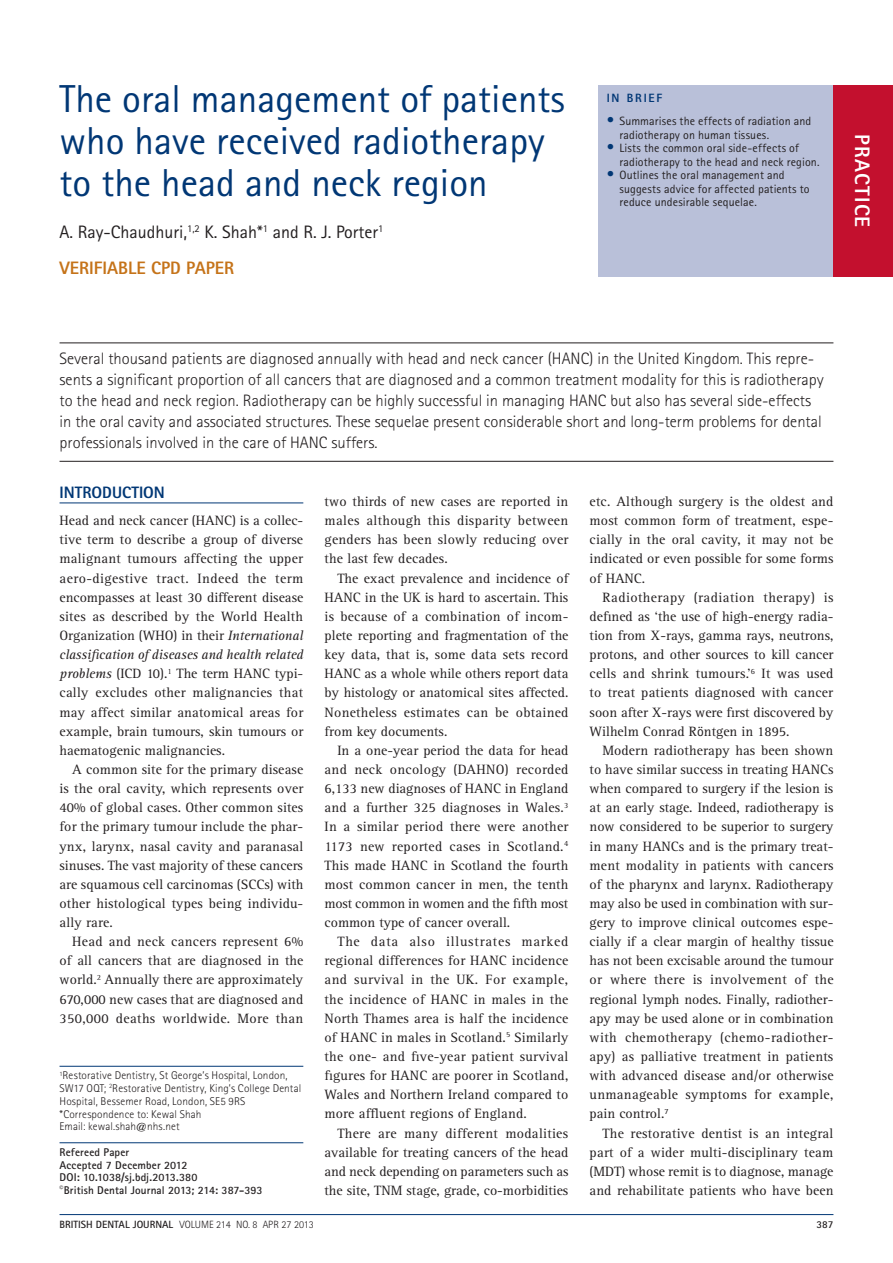
<style>
.page{position:relative;width:893px;height:1263px;background:#fff}
.page>*{position:absolute;margin:0;border:0;box-sizing:border-box;transform-origin:0 0}
.head{font:39px/42px "Rotis Sans Serif Std";color:#013775}
.t1{font:800 21px "Rotis Sans Serif Std";letter-spacing:.055em;color:#fff}
.author{font:18px "Rotis Sans Serif Std";color:#231f20}
.author-2{font:800 18px "Rotis Sans Serif Std";color:#c57319}
.abstract{font:300 16.5px/21px "Rotis Sans Serif Std";color:#231f20}
.crosshead_1{font:800 16.5px "Rotis Sans Serif Std";color:#013775}
.body{font:13.95px/19.2px "Rotis Serif Std";letter-spacing:.005em;color:#231f20;text-align:justify}
.body_fullout{font:13.95px/19.2px "Rotis Serif Std";color:#231f20;text-align:justify}
.in_brief{font:12px/13.5px "Rotis Sans Serif Std";letter-spacing:.01em;color:#231f20}
.t2{font:800 12px "Rotis Sans Serif Std";letter-spacing:.15em;color:#013775}
.author_biog{font:300 11.25px/12.8px "Rotis Sans Serif Std";letter-spacing:.01em;color:#231f20}
.article_details{font:700 11.25px/12.8px "Rotis Sans Serif Std";letter-spacing:.01em;color:#231f20}
.t3{font:300 10.5px "Rotis Sans Serif Std";color:#231f20}
.t4{font:700 10.5px "Rotis Sans Serif Std";color:#231f20}
.s1{font-size:15px;color:#013775}
.s2{font-style:italic}
.s3{font-family:"Rotis Sans Serif Std"}
.s4{font-weight:700}
</style>
<div class="page">
<hr style="left:60px;top:502px;width:243px;height:1px;background:#013775">
<hr style="left:60px;top:343px;width:773px;height:1px;background:#231f20">
<hr style="left:60px;top:461px;width:773px;height:1px;background:#231f20">
<hr style="left:60px;top:1066px;width:243px;height:1px;background:#013775">
<hr style="left:60px;top:1142px;width:243px;height:1px;background:#013775">
<div style="left:598px;top:85px;width:295px;height:191px;background:#b9c0d9"></div>
<div style="left:833px;top:85px;width:60px;height:191px;background:#c3102e"></div>
<hr style="left:60px;top:1214px;width:773px;height:1px;background:#013775">
<p class="head" style="left:60px;top:77px;width:507px">The oral management of patients who have received radiotherapy to the head and neck region</p>
<p class="author" style="left:60px;top:222px;width:325px">A. Ray-Chaudhuri,<sup>1,2</sup> K. Shah*<sup>1</sup> and R. J. Porter<sup>1</sup></p>
<p class="author-2" style="left:60px;top:257px;width:176px">VERIFIABLE CPD PAPER</p>
<p class="t2" style="left:607px;top:90px;width:57px">IN BRIEF</p>
<p class="in_brief" style="left:619px;top:114px;width:193px;text-indent:-13px"><span class="s1">•</span> Summarises the effects of radiation and radiotherapy on human tissues.</p>
<p class="in_brief" style="left:619px;top:141px;width:202px;text-indent:-13px"><span class="s1">•</span> Lists the common oral side-effects of radiotherapy to the head and neck region.</p>
<p class="in_brief" style="left:619px;top:168px;width:192px;text-indent:-13px"><span class="s1">•</span> Outlines the oral management and suggests advice for affected patients to reduce undesirable sequelae.</p>
<p class="t1" style="left:876px;top:134px;width:94px;rotate:90deg">PRACTICE</p>
<p class="abstract" style="left:60px;top:348px;width:766px">Several thousand patients are diagnosed annually with head and neck cancer (HANC) in the United Kingdom. This repre&shy;sents a significant proportion of all cancers that are diagnosed and a common treatment modality for this is radiotherapy to the head and neck region. Radiotherapy can be highly successful in managing HANC but also has several side-effects in the oral cavity and associated structures. These sequelae present considerable short and long-term problems for dental professionals involved in the care of HANC suffers.</p>
<p class="crosshead_1" style="left:60px;top:482px;width:107px">INTRODUCTION</p>
<p class="body_fullout" style="left:60px;top:511px;width:245px">Head and neck cancer (HANC) is a collec&shy;tive term to describe a group of diverse malignant tumours affecting the upper aero-digestive tract. Indeed the term encompasses at least 30 different disease sites as described by the World Health Organization (WHO) in their <span class="s2">International classification of diseases and health related problems</span> (ICD 10).<sup>1</sup> The term HANC typi&shy;cally excludes other malignancies that may affect similar anatomical areas for example, brain tumours, skin tumours or haematogenic malignancies.</p>
<p class="body" style="left:60px;top:760px;width:245px;text-indent:13px">A common site for the primary disease is the oral cavity, which represents over 40% of global cases. Other common sites for the primary tumour include the phar&shy;ynx, larynx, nasal cavity and paranasal sinuses. The vast majority of these cancers are squamous cell carcinomas (SCCs) with other histological types being individu&shy;ally rare.</p>
<p class="body" style="left:60px;top:932px;width:245px;text-indent:13px">Head and neck cancers represent 6% of all cancers that are diagnosed in the world.<sup>2</sup> Annually there are approximately 670,000 new cases that are diagnosed and 350,000 deaths worldwide. More than</p>
<p class="author_biog" style="left:60px;top:1069px;width:243px"><sup>1</sup>Restorative Dentistry, St George’s Hospital, London, SW17 OQT; <sup>2</sup>Restorative Dentistry, King’s College Dental Hospital, Bessemer Road, London, SE5 9RS *Correspondence to: Kewal Shah<br>Email: kewal.shah@nhs.net</p>
<p class="article_details" style="left:60px;top:1145px;width:205px">Refereed Paper<br>Accepted 7 December 2012<br>DOI: 10.1038/sj.bdj.2013.380<br><sup>©</sup>British Dental Journal 2013; 214: 387-393</p>
<p class="body" style="left:325px;top:492px;width:245px">two thirds of new cases are reported in males although this disparity between genders has been slowly reducing over the last few decades.</p>
<p class="body" style="left:325px;top:569px;width:245px;text-indent:13px">The exact prevalence and incidence of HANC in the UK is hard to ascertain. This is because of a combination of incom&shy;plete reporting and fragmentation of the key data, that is, some data sets record HANC as a whole while others report data by histology or anatomical sites affected.<br>Nonetheless estimates can be obtained from key documents.</p>
<p class="body" style="left:325px;top:741px;width:245px;text-indent:13px">In a one-year period the data for head and neck oncology (DAHNO) recorded 6,133 new diagnoses of HANC in England and a further 325 diagnoses in Wales.<sup>3<br></sup>In a similar period there were another 1173 new reported cases in Scotland.<sup>4<br></sup>This made HANC in Scotland the fourth most common cancer in men, the tenth most common in women and the fifth most common type of cancer overall.</p>
<p class="body" style="left:325px;top:932px;width:245px;text-indent:13px">The data also illustrates marked regional differences for HANC incidence and survival in the UK. For example, the incidence of HANC in males in the North Thames area is half the incidence of HANC in males in Scotland.<sup>5</sup> Similarly the one- and five-year patient survival figures for HANC are poorer in Scotland, Wales and Northern Ireland compared to more affluent regions of England.</p>
<p class="body" style="left:325px;top:1124px;width:245px;text-indent:13px">There are many different modalities available for treating cancers of the head and neck depending on parameters such as the site, TNM stage, grade, co-morbidities</p>
<p class="body" style="left:590px;top:492px;width:245px">etc. Although surgery is the oldest and most common form of treatment, espe&shy;cially in the oral cavity, it may not be indicated or even possible for some forms of HANC.</p>
<p class="body" style="left:590px;top:588px;width:245px;text-indent:13px">Radiotherapy (radiation therapy) is defined as ‘the use of high-energy radia&shy;tion from X‑rays, gamma rays, neutrons, protons, and other sources to kill cancer cells and shrink tumours.’<sup>6</sup> It was used to treat patients diagnosed with cancer soon after X‑rays were first discovered by Wilhelm Conrad R<span class="s3">ö</span>ntgen in 1895.</p>
<p class="body" style="left:590px;top:741px;width:245px;text-indent:13px">Modern radiotherapy has been shown to have similar success in treating HANCs when compared to surgery if the lesion is at an early stage. Indeed, radiotherapy is now considered to be superior to surgery in many HANCs and is the primary treat&shy;ment modality in patients with cancers of the pharynx and larynx. Radiotherapy may also be used in combination with sur&shy;gery to improve clinical outcomes espe&shy;cially if a clear margin of healthy tissue has not been excisable around the tumour or where there is involvement of the regional lymph nodes. Finally, radiother&shy;apy may be used alone or in combination with chemotherapy (chemo-radiother&shy;apy) as palliative treatment in patients with advanced disease and/or otherwise unmanageable symptoms for example, pain control.<sup>7</sup></p>
<p class="body" style="left:590px;top:1124px;width:245px;text-indent:13px">The restorative dentist is an integral part of a wider multi-disciplinary team (MDT) whose remit is to diagnose, manage and rehabilitate patients who have been</p>
<p class="t3" style="left:60px;top:1218px;width:256px"><span class="s4">BRITISH DENTAL JOURNAL</span> VOLUME 214 NO. 8 APR 27 2013</p>
<p class="t4" style="left:816px;top:1217px;width:18px">387</p>
</div>
